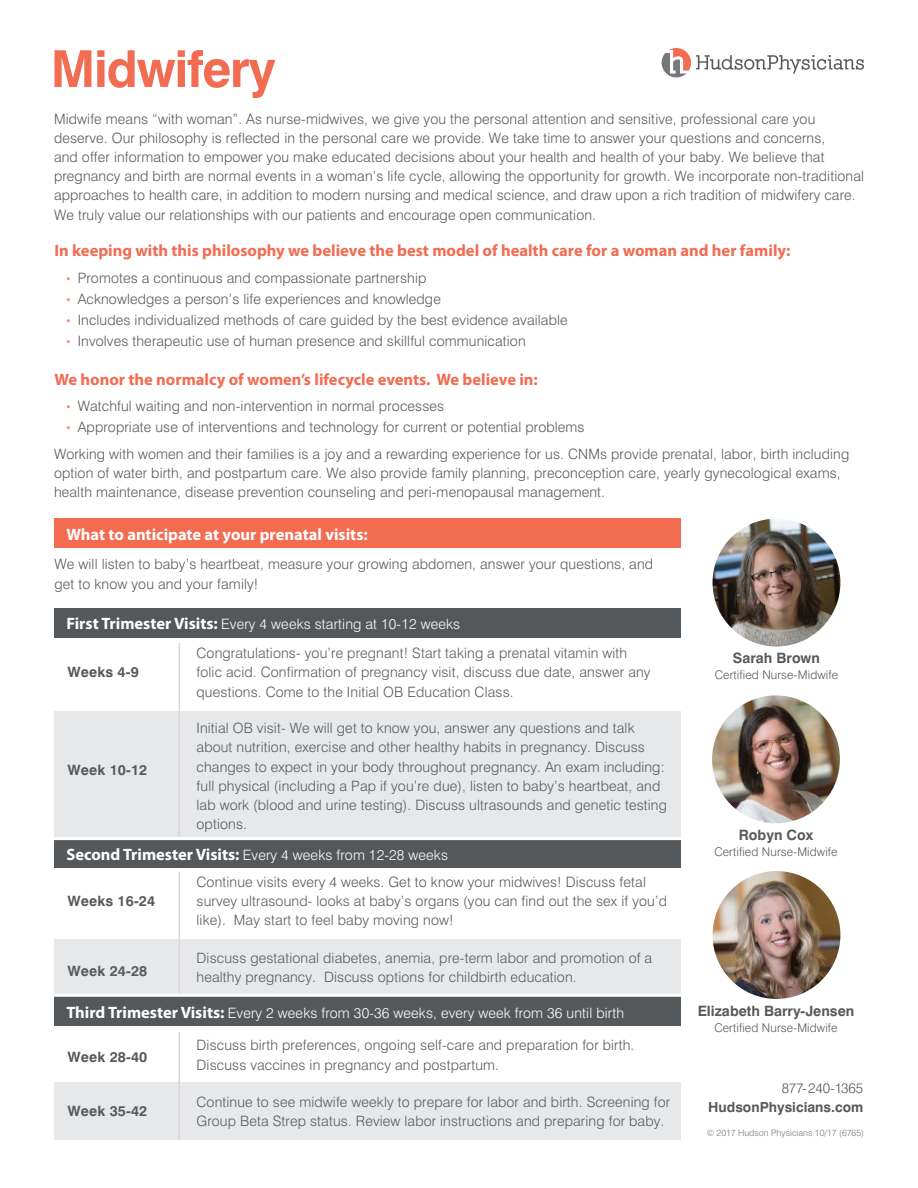
<style>
.page{position:relative;width:918px;height:1188px;background:#fff}
.page>*{position:absolute;margin:0;border:0;box-sizing:border-box;transform-origin:0 0}
.t1{font:700 51px "Swiss 721 BT";letter-spacing:-.025em;color:#f26c52}
.t2{font:700 16.5px "Myriad Pro";color:#f26c52}
.t3{font:700 16.5px "Myriad Pro";color:#fff}
.t4{font:300 14.25px/19.2px "Swiss 721 BT";letter-spacing:.01em;color:#58595b}
.t5{font:300 14.25px "Swiss 721 BT";letter-spacing:.01em;color:#fff}
.t6{font:700 14.25px "Swiss 721 BT";color:#58595b}
.t7{font:700 13.8px "Swiss 721 BT";color:#58595b}
.t8{font:300 13.8px "Swiss 721 BT";color:#58595b}
.t9{font:300 12px "Swiss 721 BT";letter-spacing:.01em;color:#58595b}
.t10{font:300 9px "Swiss 721 BT";color:#77787b}
.s1{font-family:"Myriad Pro";font-size:16.5px;color:#f5886d}
.s2{font-family:"Myriad Pro";font-weight:700;font-size:16.5px}
</style>
<div class="page">
<div style="left:55px;top:711px;width:626px;height:128px;background:#e7e8e9"></div>
<div style="left:55px;top:939px;width:626px;height:58px;background:#e7e8e9"></div>
<div style="left:55px;top:1082px;width:626px;height:58px;background:#e7e8e9"></div>
<svg style="left:662px;top:48px;width:202px;height:29px"></svg>
<img style="left:713px;top:519px;width:127px;height:128px;border-radius:64px">
<img style="left:712px;top:695px;width:128px;height:128px;border-radius:64px">
<img style="left:713px;top:871px;width:127px;height:128px;border-radius:64px">
<div style="left:55px;top:519px;width:626px;height:29px;background:#f26c52"></div>
<div style="left:55px;top:608px;width:626px;height:29px;background:#55585a"></div>
<hr style="left:179px;top:643px;width:1px;height:196px;background:#d9d7d7">
<hr style="left:179px;top:872px;width:1px;height:128px;background:#d9d7d7">
<hr style="left:179px;top:1032px;width:1px;height:108px;background:#d9d7d7">
<div style="left:55px;top:839px;width:626px;height:29px;background:#55585a"></div>
<div style="left:55px;top:997px;width:626px;height:29px;background:#55585a"></div>
<hr style="left:54px;top:837px;width:635px;height:3px;background:#fff">
<hr style="left:54px;top:994px;width:635px;height:3px;background:#fff">
<h1 class="t1" style="left:51px;top:49px;width:226px">Midwifery</h1>
<p class="t4" style="left:54px;top:110px;width:812px">Midwife means “with woman”. As nurse-midwives, we give you the personal attention and sensitive, professional care you deserve. Our philosophy is reflected in the personal care we provide. We take time to answer your questions and concerns,<br>and offer information to empower you make educated decisions about your health and health of your baby. We believe that pregnancy and birth are normal events in a woman’s life cycle, allowing the opportunity for growth. We incorporate non-traditional approaches to health care, in addition to modern nursing and medical science, and draw upon a rich tradition of midwifery care.<br>We truly value our relationships with our patients and encourage open communication.</p>
<p class="t2" style="left:55px;top:244px;width:738px">In keeping with this philosophy we believe the best model of health care for a woman and her family:</p>
<p class="t4" style="left:66px;top:269px;width:361px"><span class="s1">•</span> Promotes a continuous and compassionate partnership</p>
<p class="t4" style="left:66px;top:290px;width:376px"><span class="s1">•</span> Acknowledges a person’s life experiences and knowledge</p>
<p class="t4" style="left:66px;top:311px;width:503px"><span class="s1">•</span> Includes individualized methods of care guided by the best evidence available</p>
<p class="t4" style="left:66px;top:332px;width:461px"><span class="s1">•</span> Involves therapeutic use of human presence and skillful communication</p>
<p class="t2" style="left:55px;top:373px;width:485px">We honor the normalcy of women’s lifecycle events. We believe in:</p>
<p class="t4" style="left:66px;top:398px;width:379px"><span class="s1">•</span> Watchful waiting and non-intervention in normal processes</p>
<p class="t4" style="left:66px;top:419px;width:520px"><span class="s1">•</span> Appropriate use of interventions and technology for current or potential problems</p>
<p class="t4" style="left:54px;top:446px;width:797px">Working with women and their families is a joy and a rewarding experience for us. CNMs provide prenatal, labor, birth including option of water birth, and postpartum care. We also provide family planning, preconception care, yearly gynecological exams, health maintenance, disease prevention counseling and peri-menopausal management.</p>
<p class="t3" style="left:66px;top:528px;width:303px">What to anticipate at your prenatal visits:</p>
<p class="t4" style="left:55px;top:556px;width:600px">We will listen to baby’s heartbeat, measure your growing abdomen, answer your questions, and get to know you and your family!</p>
<p class="t5" style="left:66px;top:619px;width:395px"><span class="s2">First Trimester Visits:</span> Every 4 weeks starting at 10-12 weeks</p>
<p class="t6" style="left:67px;top:667px;width:73px">Weeks 4-9</p>
<p class="t6" style="left:67px;top:765px;width:81px">Week 10-12</p>
<p class="t4" style="left:197px;top:645px;width:456px">Congratulations- you’re pregnant! Start taking a prenatal vitamin with folic acid. Confirmation of pregnancy visit, discuss due date, answer any questions. Come to the Initial OB Education Class.</p>
<p class="t4" style="left:197px;top:720px;width:472px">Initial OB visit- We will get to know you, answer any questions and talk about nutrition, exercise and other healthy habits in pregnancy. Discuss changes to expect in your body throughout pregnancy. An exam including: full physical (including a Pap if you’re due), listen to baby’s heartbeat, and lab work (blood and urine testing). Discuss ultrasounds and genetic testing options.</p>
<p class="t5" style="left:66px;top:849px;width:383px"><span class="s2">Second Trimester Visits:</span> Every 4 weeks from 12-28 weeks</p>
<p class="t6" style="left:67px;top:895px;width:89px">Weeks 16-24</p>
<p class="t6" style="left:67px;top:966px;width:81px">Week 24-28</p>
<p class="t4" style="left:197px;top:873px;width:472px">Continue visits every 4 weeks. Get to know your midwives! Discuss fetal survey ultrasound- looks at baby’s organs (you can find out the sex if you’d like). May start to feel baby moving now!</p>
<p class="t4" style="left:197px;top:950px;width:457px">Discuss gestational diabetes, anemia, pre-term labor and promotion of a healthy pregnancy. Discuss options for childbirth education.</p>
<p class="t5" style="left:66px;top:1007px;width:559px"><span class="s2">Third Trimester Visits:</span> Every 2 weeks from 30-36 weeks, every week from 36 until birth</p>
<p class="t6" style="left:67px;top:1051px;width:81px">Week 28-40</p>
<p class="t6" style="left:67px;top:1106px;width:81px">Week 35-42</p>
<p class="t4" style="left:197px;top:1037px;width:439px">Discuss birth preferences, ongoing self-care and preparation for birth.<br>Discuss vaccines in pregnancy and postpartum.</p>
<p class="t4" style="left:197px;top:1093px;width:475px">Continue to see midwife weekly to prepare for labor and birth. Screening for<br>Group Beta Strep status. Review labor instructions and preparing for baby.</p>
<p class="t6" style="left:733px;top:653px;width:89px">Sarah Brown</p>
<p class="t9" style="left:715px;top:670px;width:125px">Certified Nurse-Midwife</p>
<p class="t6" style="left:739px;top:829px;width:76px">Robyn Cox</p>
<p class="t9" style="left:714px;top:847px;width:125px">Certified Nurse-Midwife</p>
<p class="t6" style="left:698px;top:1005px;width:158px">Elizabeth Barry-Jensen</p>
<p class="t9" style="left:714px;top:1023px;width:125px">Certified Nurse-Midwife</p>
<p class="t8" style="left:782px;top:1083px;width:83px">877-240-1365</p>
<p class="t7" style="left:708px;top:1101px;width:157px">HudsonPhysicians.com</p>
<p class="t10" style="left:707px;top:1130px;width:159px">© 2017 Hudson Physicians 10/17 (6765)</p>
</div>
